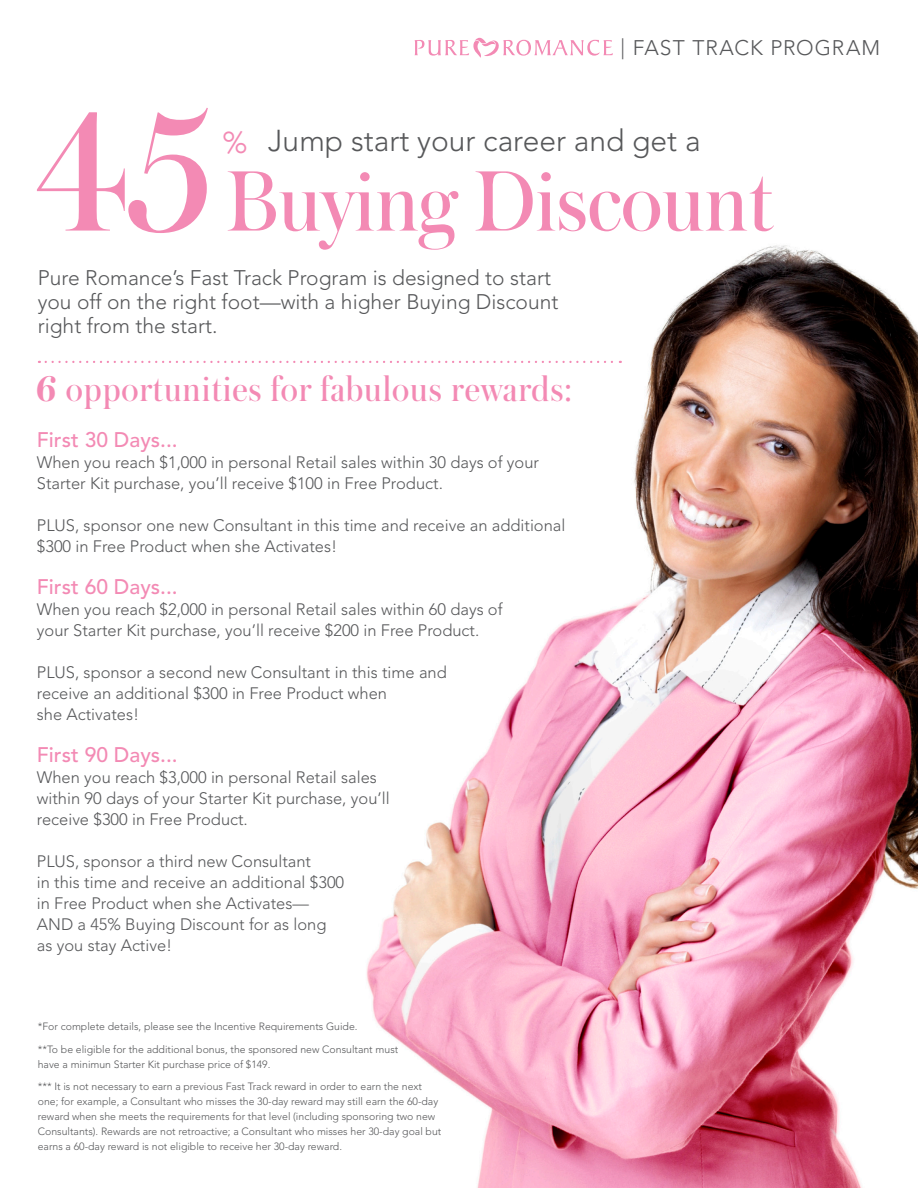
<style>
.page{position:relative;width:918px;height:1188px;background:#fff}
.page>*{position:absolute;margin:0;border:0;box-sizing:border-box;transform-origin:0 0}
.t1{font:180px "Austin";color:#f38ab4}
.t2{font:90px "Austin";color:#f38ab4}
.t3{font:37.5px "Austin";letter-spacing:.025em;color:#f38ab4}
.t4{font:300 30px "Avenir";color:#57585a}
.t5{font:30px "Avenir";color:#f38ab4}
.t6{font:300 21px/24px "Avenir";color:#57585a}
.t7{font:500 21px "Avenir";color:#f38ab4}
.t8{font:300 21px "Avenir";letter-spacing:.045em;color:#57585a}
.t9{font:300 16.5px "Avenir";color:#57585a}
.t10{font:300 10.5px/15px "Avenir";color:#57585a}
.s1{font-weight:600}
</style>
<div class="page">
<img style="left:366px;top:245px;width:552px;height:943px">
<svg style="left:415px;top:38px;width:198px;height:20px"></svg>
<svg style="left:46px;top:361px;width:575px;height:2px"></svg>
<p class="t8" style="left:621px;top:36px;width:261px">| FAST TRACK PROGRAM</p>
<p class="t1" style="left:37px;top:49px;width:179px">45</p>
<p class="t4" style="left:268px;top:123px;width:434px">Jump start your career and get a</p>
<p class="t5" style="left:223px;top:125px;width:26px">%</p>
<p class="t2" style="left:227px;top:140px;width:548px">Buying Discount</p>
<p class="t6" style="left:38px;top:266px;width:522px">Pure Romance’s Fast Track Program is designed to start you off on the right foot—with a higher Buying Discount right from the start.</p>
<p class="t3" style="left:36px;top:364px;width:537px"><span class="s1">6</span> opportunities for fabulous rewards:</p>
<p class="t7" style="left:37px;top:428px;width:142px">First 30 Days...</p>
<p class="t9" style="left:37px;top:453px;width:504px">When you reach $1,000 in personal Retail sales within 30 days of your</p>
<p class="t9" style="left:37px;top:474px;width:408px">Starter Kit purchase, you’ll receive $100 in Free Product.</p>
<p class="t9" style="left:37px;top:516px;width:530px">PLUS, sponsor one new Consultant in this time and receive an additional</p>
<p class="t9" style="left:37px;top:537px;width:302px">$300 in Free Product when she Activates!</p>
<p class="t7" style="left:37px;top:575px;width:142px">First 60 Days...</p>
<p class="t9" style="left:37px;top:600px;width:467px">When you reach $2,000 in personal Retail sales within 60 days of</p>
<p class="t9" style="left:37px;top:621px;width:444px">your Starter Kit purchase, you’ll receive $200 in Free Product.</p>
<p class="t9" style="left:37px;top:663px;width:411px">PLUS, sponsor a second new Consultant in this time and</p>
<p class="t9" style="left:37px;top:684px;width:352px">receive an additional $300 in Free Product when</p>
<p class="t9" style="left:37px;top:705px;width:104px">she Activates!</p>
<p class="t7" style="left:37px;top:743px;width:142px">First 90 Days...</p>
<p class="t9" style="left:37px;top:768px;width:342px">When you reach $3,000 in personal Retail sales</p>
<p class="t9" style="left:37px;top:789px;width:354px">within 90 days of your Starter Kit purchase, you’ll</p>
<p class="t9" style="left:37px;top:810px;width:213px">receive $300 in Free Product.</p>
<p class="t9" style="left:37px;top:852px;width:276px">PLUS, sponsor a third new Consultant</p>
<p class="t9" style="left:37px;top:873px;width:309px">in this time and receive an additional $300</p>
<p class="t9" style="left:37px;top:894px;width:274px">in Free Product when she Activates—</p>
<p class="t9" style="left:37px;top:915px;width:291px">AND a 45% Buying Discount for as long</p>
<p class="t9" style="left:37px;top:936px;width:137px">as you stay Active!</p>
<p class="t10" style="left:38px;top:1019px;width:321px">*For complete details, please see the Incentive Requirements Guide.</p>
<p class="t10" style="left:38px;top:1042px;width:362px">**To be eligible for the additional bonus, the sponsored new Consultant must</p>
<p class="t10" style="left:38px;top:1057px;width:234px">have a minimun Starter Kit purchase price of $149.</p>
<p class="t10" style="left:38px;top:1079px;width:405px">*** It is not necessary to earn a previous Fast Track reward in order to earn the next one; for example, a Consultant who misses the 30-day reward may still earn the 60-day reward when she meets the requirements for that level (including sponsoring two new Consultants). Rewards are not retroactive; a Consultant who misses her 30-day goal but earns a 60-day reward is not eligible to receive her 30-day reward.</p>
</div>
